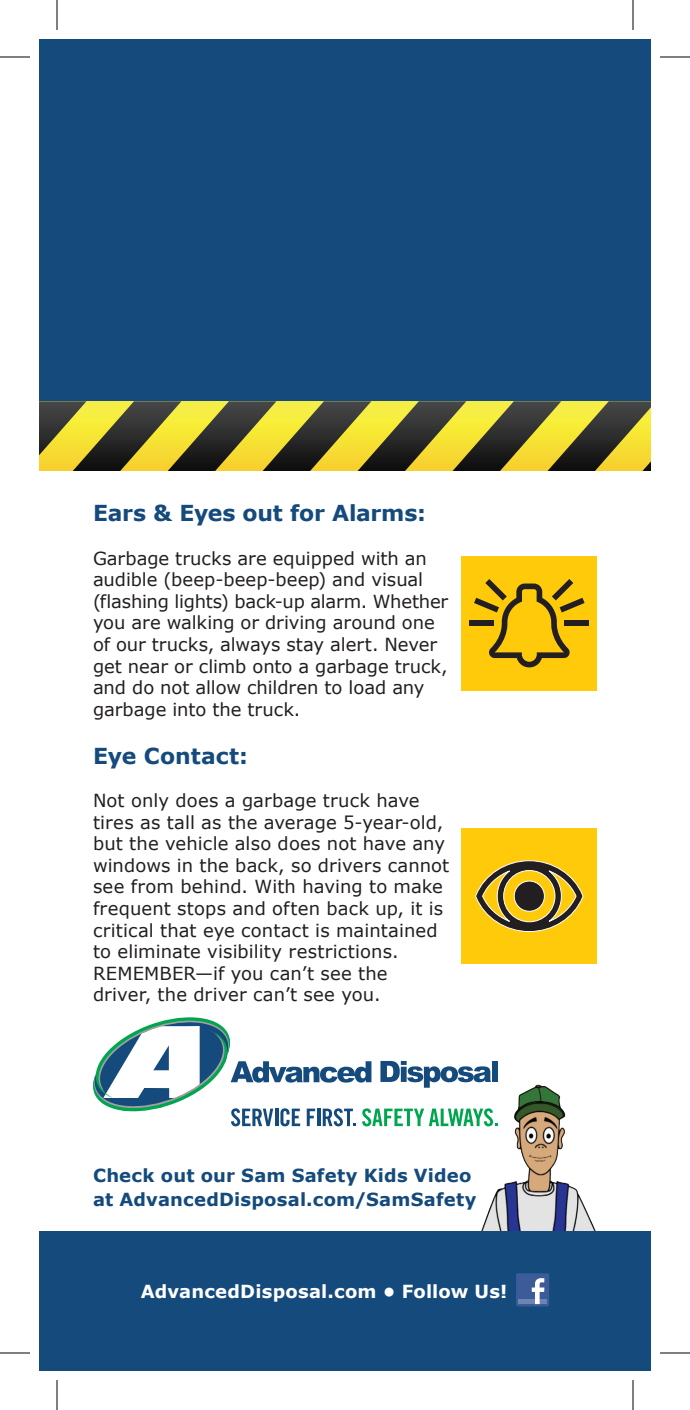
<style>
.page{position:relative;width:690px;height:1410px;background:#fff}
.page>*{position:absolute;margin:0;border:0;box-sizing:border-box;transform-origin:0 0}
.t1{font:700 22px "Verdana";letter-spacing:-.005em;color:#144a7c}
.t2{font:18px/21.6px "Verdana";color:#231f20}
.t3{font:700 18px/24px "Verdana";letter-spacing:.015em;color:#144a7c}
.t4{font:700 18px "Verdana";letter-spacing:.01em;color:#fff}
</style>
<div class="page">
<img style="left:475px;top:1084px;width:131px;height:148px">
<div style="left:39px;top:39px;width:612px;height:432px;background:#144a7c"></div>
<div style="left:39px;top:1232px;width:612px;height:139px;background:#144a7c"></div>
<div style="left:462px;top:556px;width:135px;height:135px;background:#feca0a"></div>
<div style="left:470px;top:621px;width:24px;height:5px;background:#231f20"></div>
<div style="left:564px;top:621px;width:25px;height:5px;background:#231f20"></div>
<svg style="left:474px;top:579px;width:111px;height:88px"></svg>
<div style="left:462px;top:828px;width:135px;height:136px;background:#feca0a"></div>
<svg style="left:475px;top:860px;width:108px;height:72px"></svg>
<svg style="left:93px;top:1017px;width:405px;height:109px"></svg>
<svg style="left:39px;top:401px;width:612px;height:70px;background:#928831"></svg>
<div style="left:516px;top:1273px;width:33px;height:33px;background:#3b5b99;border-radius:2px"></div>
<div style="left:518px;top:1299px;width:29px;height:5px;background:#6d84b3"></div>
<svg style="left:532px;top:1278px;width:12px;height:26px"></svg>
<hr style="left:0;top:57px;width:30px;height:1px;background:#000">
<hr style="left:660px;top:57px;width:30px;height:1px;background:#000">
<hr style="left:0;top:1353px;width:30px;height:1px;background:#000">
<hr style="left:660px;top:1353px;width:30px;height:1px;background:#000">
<hr style="left:57px;top:0;width:1px;height:30px;background:#000">
<hr style="left:57px;top:1380px;width:1px;height:30px;background:#000">
<hr style="left:633px;top:0;width:1px;height:30px;background:#000">
<hr style="left:633px;top:1380px;width:1px;height:30px;background:#000">
<p class="t1" style="left:93px;top:498px;width:335px">Ears &amp; Eyes out for Alarms:</p>
<p class="t2" style="left:93px;top:547px;width:357px">Garbage trucks are equipped with an audible (beep-beep-beep) and visual (flashing lights) back-up alarm. Whether you are walking or driving around one of our trucks, always stay alert. Never get near or climb onto a garbage truck, and do not allow children to load any garbage into the truck.</p>
<p class="t1" style="left:93px;top:740px;width:157px">Eye Contact:</p>
<p class="t2" style="left:93px;top:789px;width:358px">Not only does a garbage truck have tires as tall as the average 5-year-old, but the vehicle also does not have any windows in the back, so drivers cannot see from behind. With having to make frequent stops and often back up, it is critical that eye contact is maintained to eliminate visibility restrictions.<br>REMEMBER—if you can’t see the driver, the driver can’t see you.</p>
<p class="t3" style="left:93px;top:1163px;width:385px">Check out our Sam Safety Kids Video at AdvancedDisposal.com/SamSafety</p>
<p class="t4" style="left:141px;top:1279px;width:368px">AdvancedDisposal.com • Follow Us!</p>
</div>
